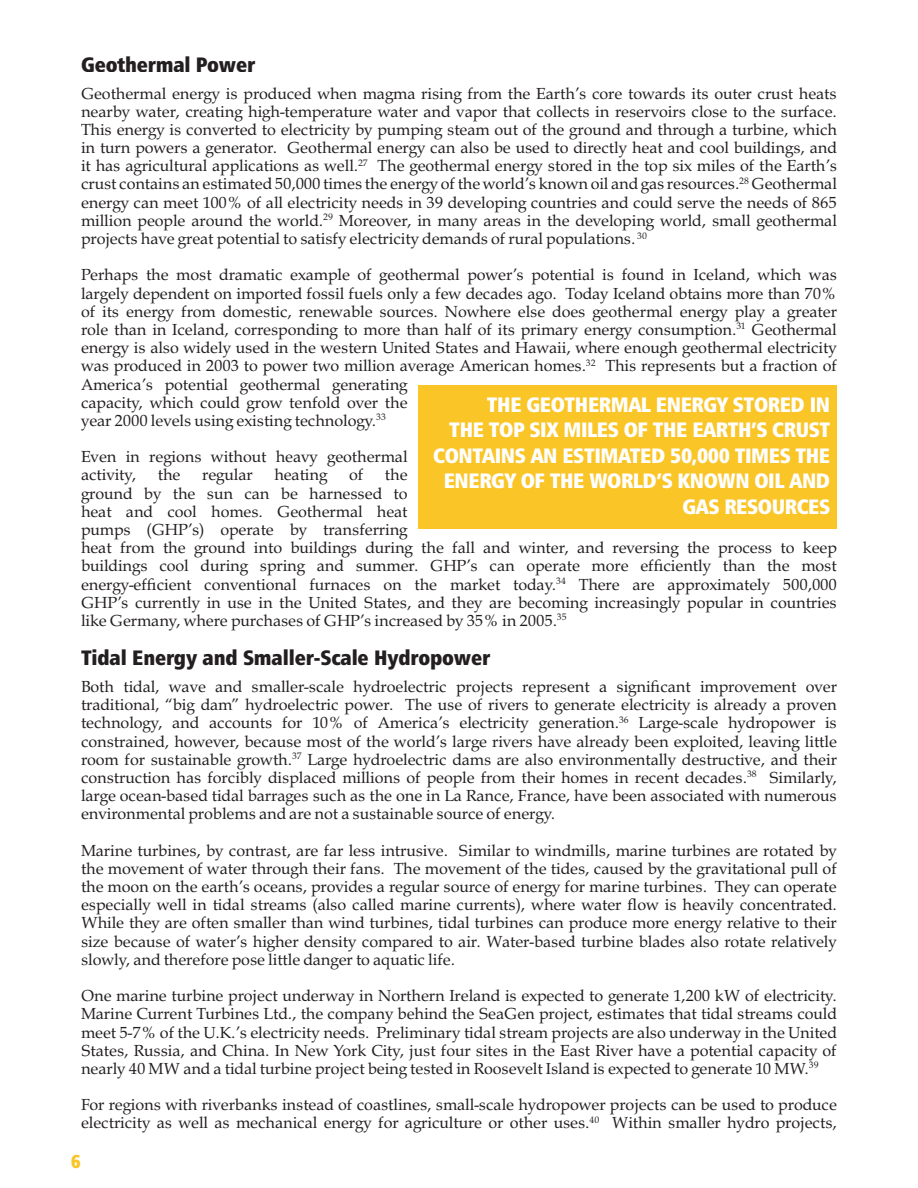
<style>
.page{position:relative;width:918px;height:1188px;background:#fff}
.page>*{position:absolute;margin:0;border:0;box-sizing:border-box;transform-origin:0 0}
.t1{font:20.85px/25.5px "Humanist 777 BT Extra Black Cond B";letter-spacing:-.02em;color:#fff;text-align:right}
.t2{font:20.85px "Humanist 777 BT Extra Black Cond B";letter-spacing:-.01em;color:#231f20}
.t3{font:18.75px "Humanist 777 BT Extra Black Cond B";color:#fac527}
.t4{font:16.5px/18.1px "Palatino";letter-spacing:-.01em;color:#231f20;text-align:justify}
</style>
<div class="page">
<div style="left:418px;top:386px;width:419px;height:143px;background:#fac527"></div>
<p class="t2" style="left:81px;top:51px;width:176px">Geothermal Power</p>
<p class="t4" style="left:81px;top:85px;width:758px">Geothermal energy is produced when magma rising from the Earth’s core towards its outer crust heats nearby water, creating high-temperature water and vapor that collects in reservoirs close to the surface.<br>This energy is converted to electricity by pumping steam out of the ground and through a turbine, which in turn powers a generator. Geothermal energy can also be used to directly heat and cool buildings, and it has agricultural applications as well.<sup>27</sup> The geothermal energy stored in the top six miles of the Earth’s crust contains an estimated 50,000 times the energy of the world’s known oil and gas resources.<sup>28</sup> Geothermal energy can meet 100% of all electricity needs in 39 developing countries and could serve the needs of 865 million people around the world.<sup>29</sup> Moreover, in many areas in the developing world, small geothermal projects have great potential to satisfy electricity demands of rural populations. <sup>30</sup></p>
<p class="t4" style="left:81px;top:267px;width:758px;text-align:left">Perhaps the most dramatic example of geothermal power’s potential is found in Iceland, which was largely dependent on imported fossil fuels only a few decades ago. Today Iceland obtains more than 70% of its energy from domestic, renewable sources. Nowhere else does geothermal energy play a greater role than in Iceland, corresponding to more than half of its primary energy consumption.<sup>31</sup> Geothermal energy is also widely used in the western United States and Hawaii, where enough geothermal electricity was produced in 2003 to power two million average American homes.<sup>32</sup> This represents but a fraction of America’s potential geothermal generating<br>capacity, which could grow tenfold over the<br>year 2000 levels using existing technology.<sup>33</sup></p>
<p class="t4" style="left:81px;top:449px;width:328px">Even in regions without heavy geothermal activity,</p>
<p class="t1" style="left:433px;top:391px;width:398px">THE GEOTHERMAL ENERGY STORED IN<br>THE TOP SIX MILES OF THE EARTH’S CRUST<br>CONTAINS AN ESTIMATED 50,000 TIMES THE<br>ENERGY OF THE WORLD’S KNOWN OIL AND<br>GAS RESOURCES</p>
<p class="t4" style="left:81px;top:467px;width:758px;text-align:left;text-indent:304px">the<br>ground by the sun can be harnessed to<br>heat and cool homes. Geothermal heat<br>pumps (GHP’s) operate by transferring<br>heat from the ground into buildings during the fall and winter, and reversing the process to keep buildings cool during spring and summer. GHP’s can operate more efficiently than the most energy-efficient conventional furnaces on the market today.<sup>34</sup> There are approximately 500,000<br>GHP’s currently in use in the United States, and they are becoming increasingly popular in countries like Germany, where purchases of GHP’s increased by 35% in 2005.<sup>35</sup></p>
<p class="t2" style="left:81px;top:644px;width:411px">Tidal Energy and Smaller-Scale Hydropower</p>
<p class="t4" style="left:81px;top:679px;width:758px">Both tidal, wave and smaller-scale hydroelectric projects represent a significant improvement over traditional, “big dam” hydroelectric power. The use of rivers to generate electricity is already a proven technology, and accounts for 10% of America’s electricity generation.<sup>36</sup> Large-scale hydropower is constrained, however, because most of the world’s large rivers have already been exploited, leaving little room for sustainable growth.<sup>37</sup> Large hydroelectric dams are also environmentally destructive, and their construction has forcibly displaced millions of people from their homes in recent decades.<sup>38</sup> Similarly, large ocean-based tidal barrages such as the one in La Rance, France, have been associated with numerous environmental problems and are not a sustainable source of energy.</p>
<p class="t4" style="left:81px;top:842px;width:758px">Marine turbines, by contrast, are far less intrusive. Similar to windmills, marine turbines are rotated by the movement of water through their fans. The movement of the tides, caused by the gravitational pull of the moon on the earth’s oceans, provides a regular source of energy for marine turbines. They can operate especially well in tidal streams (also called marine currents), where water flow is heavily concentrated.<br>While they are often smaller than wind turbines, tidal turbines can produce more energy relative to their size because of water’s higher density compared to air. Water-based turbine blades also rotate relatively slowly, and therefore pose little danger to aquatic life.</p>
<p class="t4" style="left:81px;top:988px;width:758px">One marine turbine project underway in Northern Ireland is expected to generate 1,200 kW of electricity.<br>Marine Current Turbines Ltd., the company behind the SeaGen project, estimates that tidal streams could meet 5-7% of the U.K.’s electricity needs. Preliminary tidal stream projects are also underway in the United States, Russia, and China. In New York City, just four sites in the East River have a potential capacity of nearly 40 MW and a tidal turbine project being tested in Roosevelt Island is expected to generate 10 MW.<sup>39</sup></p>
<p class="t4" style="left:81px;top:1097px;width:758px">For regions with riverbanks instead of coastlines, small-scale hydropower projects can be used to produce electricity as well as mechanical energy for agriculture or other uses.<sup>40</sup> Within smaller hydro projects,</p>
<p class="t4" style="left:158px;top:467px;width:24px">the</p>
<p class="t4" style="left:202px;top:467px;width:52px">regular</p>
<p class="t4" style="left:274px;top:467px;width:55px">heating</p>
<p class="t4" style="left:349px;top:467px;width:16px">of</p>
<p class="t3" style="left:71px;top:1149px;width:12px">6</p>
</div>
